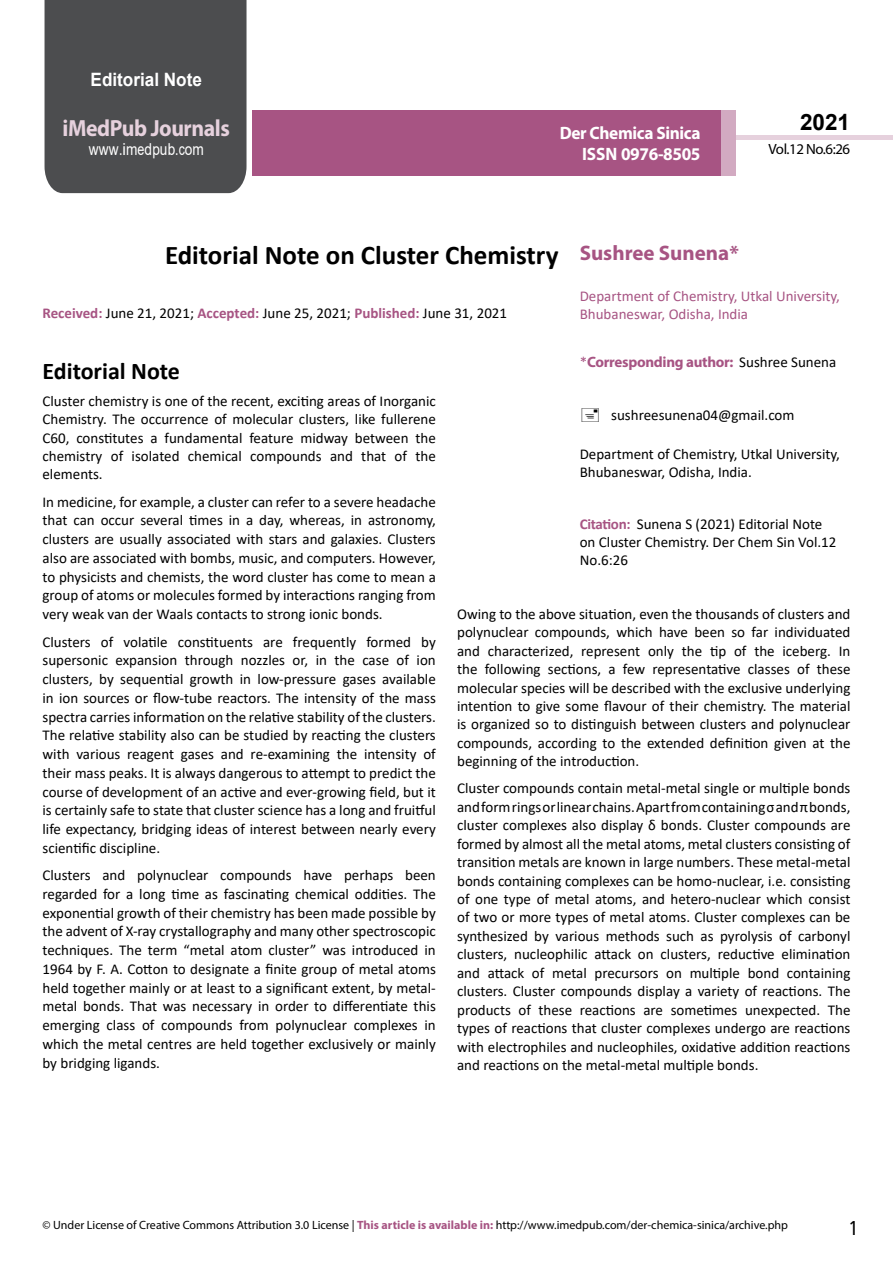
<style>
.page{position:relative;width:893px;height:1263px;background:#fff}
.page>*{position:absolute;margin:0;border:0;box-sizing:border-box;transform-origin:0 0}
.t1{font:700 27px "Calibri";color:#000}
.t2{font:25.5px "Tunga";color:#000}
.t3{font:700 24px "Calibri";color:#000}
.t4{font:700 23.4px "Myriad Pro";letter-spacing:-.02em;color:#e6d1dd;scale:.93 1}
.t5{font:700 22.5px "Arial";color:#000}
.t6{font:700 21px "Myriad Pro";color:#a75483}
.t7{font:700 18.45px "Arial";color:#fff;scale:.93 1}
.t8{font:700 18px/21.6px "Myriad Pro";letter-spacing:-.02em;color:#fff;text-align:right;scale:.96 1}
.t9{font:16.5px "Arial";letter-spacing:.01em;color:#fff;scale:.83 1}
.t10{font:15px/18.5px "Calibri";color:#000;text-align:justify}
.t11{font:15px/18px "Calibri";color:#a75483}
.t12{font:700 15px "Myriad Pro";letter-spacing:-.02em;color:#a75483}
.t13{font:14.85px "Myriad Pro";letter-spacing:-.03em;color:#000}
.t14{font:12px "Myriad Pro";color:#000}
.s1{font-family:"Calibri"}
.s2{font-family:"Calibri";font-weight:400}
.s3{font-family:"Calibri";font-weight:400;color:#000}
.s4{font-weight:700;color:#a75483}
</style>
<div class="page">
<div style="left:45px;top:0;width:202px;height:193px;background:#4c4d4f"></div>
<hr style="left:736px;top:135px;width:157px;height:4px;background:#e6d1dd">
<div style="left:720px;top:110px;width:16px;height:66px;background:#d2aac1"></div>
<div style="left:252px;top:110px;width:469px;height:66px;background:#a75483"></div>
<p class="t7" style="left:91px;top:67px;width:121px">Editorial Note</p>
<h3 class="t4" style="left:63px;top:113px;width:181px">iMedPub Journals</h3>
<p class="t9" style="left:89px;top:138px;width:140px">www<span class="s1">.</span>imedpub<span class="s1">.</span>com</p>
<p class="t8" style="left:560px;top:121px;width:148px">Der Chemica Sinica<br>ISSN 0976-8505</p>
<h3 class="t5" style="left:800px;top:107px;width:52px">2021</h3>
<p class="t13" style="left:769px;top:140px;width:83px">Vol.12 No.6:26</p>
<h3 class="t6" style="left:580px;top:239px;width:161px">Sushree Sunena*</h3>
<p class="t11" style="left:580px;top:287px;width:262px">Department of Chemistry, Utkal University,<br>Bhubaneswar, Odisha, India</p>
<p class="t12" style="left:580px;top:352px;width:258px"><span class="s2">*</span>Corresponding author: <span class="s3">Sushree Sunena</span></p>
<p class="t10" style="left:611px;top:405px;width:185px">sushreesunena04@gmail.com</p>
<p class="t10" style="left:580px;top:444px;width:262px;line-height:18px">Department of Chemistry, Utkal University,<br>Bhubaneswar, Odisha, India.</p>
<p class="t10" style="left:580px;top:515px;width:258px;line-height:18px;text-align:left"><span class="s4">Citation:</span> Sunena S (2021) Editorial Note on Cluster Chemistry. Der Chem Sin Vol.12<br>No.6:26</p>
<h1 class="t1" style="left:165px;top:236px;width:395px">Editorial Note on Cluster Chemistry</h1>
<p class="t10" style="left:43px;top:304px;width:466px"><span class="s4">Received:</span> June 21, 2021; <span class="s4">Accepted:</span> June 25, 2021; <span class="s4">Published:</span> June 31, 2021</p>
<h3 class="t3" style="left:43px;top:354px;width:139px">Editorial Note</h3>
<p class="t10" style="left:43px;top:391px;width:395px">Cluster chemistry is one of the recent, exciting areas of Inorganic Chemistry. The occurrence of molecular clusters, like fullerene C60, constitutes a fundamental feature midway between the chemistry of isolated chemical compounds and that of the elements.</p>
<p class="t10" style="left:43px;top:492px;width:395px">In medicine, for example, a cluster can refer to a severe headache that can occur several times in a day, whereas, in astronomy, clusters are usually associated with stars and galaxies. Clusters also are associated with bombs, music, and computers. However, to physicists and chemists, the word cluster has come to mean a group of atoms or molecules formed by interactions ranging from very weak van der Waals contacts to strong ionic bonds.</p>
<p class="t10" style="left:43px;top:632px;width:395px">Clusters of volatile constituents are frequently formed by supersonic expansion through nozzles or, in the case of ion clusters, by sequential growth in low-pressure gases available in ion sources or flow-tube reactors. The intensity of the mass spectra carries information on the relative stability of the clusters.<br>The relative stability also can be studied by reacting the clusters with various reagent gases and re-examining the intensity of their mass peaks. It is always dangerous to attempt to predict the course of development of an active and ever-growing field, but it is certainly safe to state that cluster science has a long and fruitful life expectancy, bridging ideas of interest between nearly every scientific discipline.</p>
<p class="t10" style="left:43px;top:865px;width:395px">Clusters and polynuclear compounds have perhaps been regarded for a long time as fascinating chemical oddities. The exponential growth of their chemistry has been made possible by the advent of X-ray crystallography and many other spectroscopic techniques. The term “metal atom cluster” was introduced in 1964 by F. A. Cotton to designate a finite group of metal atoms held together mainly or at least to a significant extent, by metal&shy;metal bonds. That was necessary in order to differentiate this emerging class of compounds from polynuclear complexes in which the metal centres are held together exclusively or mainly by bridging ligands.</p>
<p class="t10" style="left:457px;top:604px;width:395px">Owing to the above situation, even the thousands of clusters and polynuclear compounds, which have been so far individuated and characterized, represent only the tip of the iceberg. In the following sections, a few representative classes of these molecular species will be described with the exclusive underlying intention to give some flavour of their chemistry. The material is organized so to distinguish between clusters and polynuclear compounds, according to the extended definition given at the beginning of the introduction.</p>
<p class="t10" style="left:457px;top:779px;width:395px">Cluster compounds contain metal-metal single or multiple bonds and form rings or linear chains. Apart from containing σ and π bonds, cluster complexes also display δ bonds. Cluster compounds are formed by almost all the metal atoms, metal clusters consisting of transition metals are known in large numbers. These metal-metal bonds containing complexes can be homo-nuclear, i.e. consisting of one type of metal atoms, and hetero-nuclear which consist of two or more types of metal atoms. Cluster complexes can be synthesized by various methods such as pyrolysis of carbonyl clusters, nucleophilic attack on clusters, reductive elimination and attack of metal precursors on multiple bond containing clusters. Cluster compounds display a variety of reactions. The products of these reactions are sometimes unexpected. The types of reactions that cluster complexes undergo are reactions with electrophiles and nucleophiles, oxidative addition reactions and reactions on the metal-metal multiple bonds.</p>
<p class="t14" style="left:43px;top:1218px;width:747px">© Under License of Creative Commons Attribution 3.0 License | <span class="s4">This article is available in:</span> http://www.imedpub.com/der-chemica-sinica/archive.php</p>
<h2 class="t2" style="left:850px;top:1211px;width:9px">1</h2>
</div>
